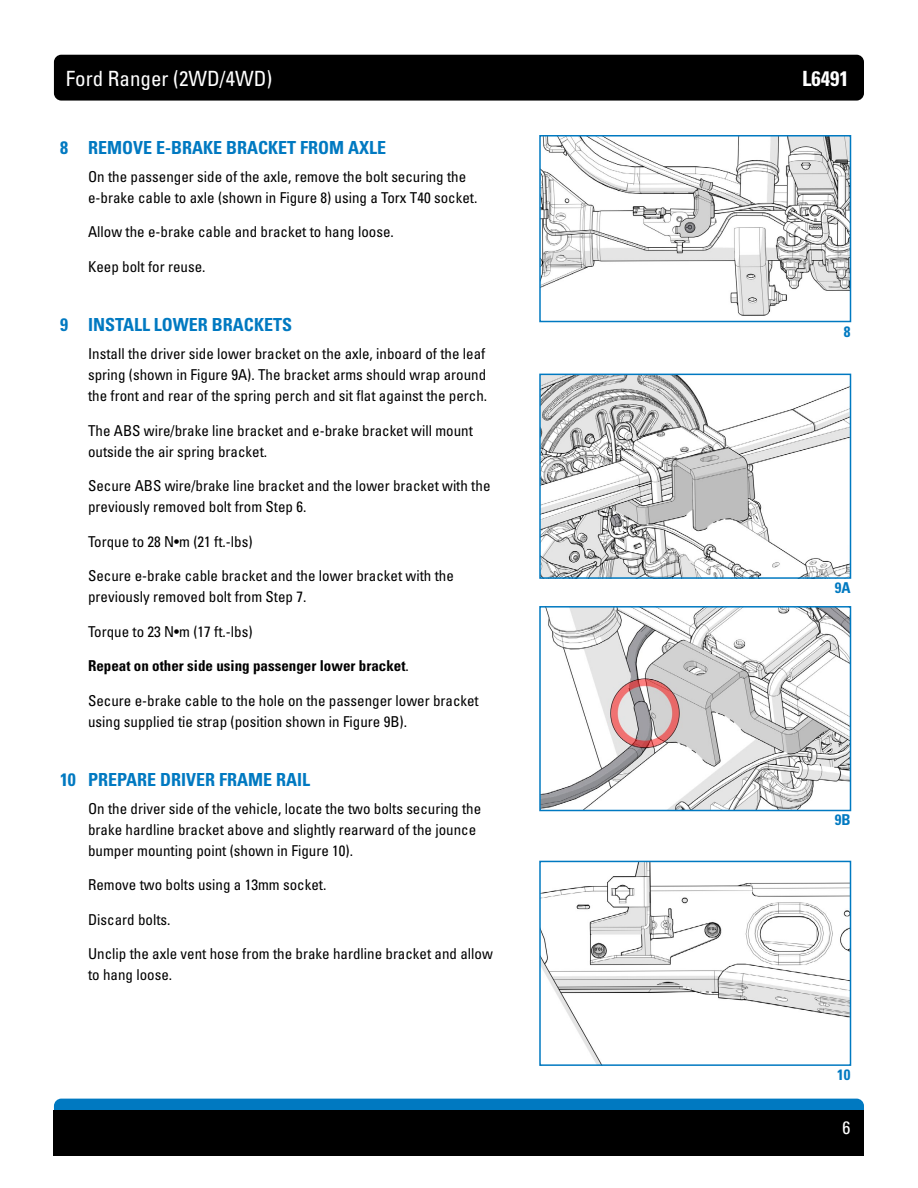
<style>
.page{position:relative;width:918px;height:1188px;background:#fff}
.page>*{position:absolute;margin:0;border:0;box-sizing:border-box;transform-origin:0 0}
.t1{font:condensed 21px "Univers LT Std";color:#fff}
.t2{font:700 condensed 21px "Univers LT Std";color:#fff}
.t3{font:700 condensed 18px "Univers LT Std";color:#0079c1}
.t4{font:condensed 18px "Univers LT Std";color:#fff}
.t5{font:condensed 15px/21px "Univers LT Std";color:#000}
.t6{font:700 condensed 15px "Univers LT Std";color:#000}
.t7{font:700 condensed 15px "Univers LT Std";color:#0079c1}
.s1{font-weight:400}
</style>
<div class="page">
<div style="left:54px;top:55px;width:810px;height:46px;background:#000;border-radius:7px"></div>
<div style="left:54px;top:1099px;width:810px;height:45px;background:#0079c1;border-radius:7px"></div>
<div style="left:54px;top:1110px;width:810px;height:46px;background:#000"></div>
<img style="left:542px;top:138px;width:306px;height:178px">
<div style="left:539px;top:135px;width:312px;height:187px;border:2px solid #0079c1"></div>
<img style="left:542px;top:377px;width:306px;height:199px">
<div style="left:539px;top:374px;width:312px;height:205px;border:2px solid #0079c1"></div>
<img style="left:542px;top:609px;width:306px;height:199px">
<div style="left:539px;top:606px;width:312px;height:205px;border:2px solid #0079c1"></div>
<img style="left:542px;top:864px;width:306px;height:199px">
<div style="left:539px;top:861px;width:312px;height:205px;border:2px solid #0079c1"></div>
<h1 class="t1" style="left:66px;top:65px;width:208px">Ford Ranger (2WD/4WD)</h1>
<h1 class="t2" style="left:802px;top:65px;width:48px">L6491</h1>
<p class="t3" style="left:60px;top:137px;width:328px">8 REMOVE E-BRAKE BRACKET FROM AXLE</p>
<p class="t5" style="left:88px;top:166px;width:391px">On the passenger side of the axle, remove the bolt securing the e-brake cable to axle (shown in Figure 8) using a Torx T40 socket.</p>
<p class="t5" style="left:88px;top:221px;width:307px">Allow the e-brake cable and bracket to hang loose.</p>
<p class="t5" style="left:88px;top:256px;width:119px">Keep bolt for reuse.</p>
<p class="t3" style="left:60px;top:314px;width:234px">9 INSTALL LOWER BRACKETS</p>
<p class="t5" style="left:88px;top:343px;width:401px;text-align:justify">Install the driver side lower bracket on the axle, inboard of the leaf spring (shown in Figure 9A). The bracket arms should wrap around the front and rear of the spring perch and sit flat against the perch.</p>
<p class="t5" style="left:88px;top:420px;width:386px">The ABS wire/brake line bracket and e-brake bracket will mount outside the air spring bracket.</p>
<p class="t5" style="left:88px;top:475px;width:404px">Secure ABS wire/brake line bracket and the lower bracket with the previously removed bolt from Step 6.</p>
<p class="t5" style="left:88px;top:531px;width:166px">Torque to 28 N•m (21 ft.-lbs)</p>
<p class="t5" style="left:88px;top:565px;width:367px">Secure e-brake cable bracket and the lower bracket with the previously removed bolt from Step 7.</p>
<p class="t5" style="left:88px;top:621px;width:166px">Torque to 23 N•m (17 ft.-lbs)</p>
<p class="t6" style="left:88px;top:657px;width:322px">Repeat on other side using passenger lower bracket<span class="s1">.</span></p>
<p class="t5" style="left:88px;top:690px;width:392px">Secure e-brake cable to the hole on the passenger lower bracket using supplied tie strap (position shown in Figure 9B).</p>
<p class="t3" style="left:60px;top:769px;width:252px">10 PREPARE DRIVER FRAME RAIL</p>
<p class="t5" style="left:88px;top:798px;width:395px">On the driver side of the vehicle, locate the two bolts securing the brake hardline bracket above and slightly rearward of the jounce bumper mounting point (shown in Figure 10).</p>
<p class="t5" style="left:88px;top:874px;width:240px">Remove two bolts using a 13mm socket.</p>
<p class="t5" style="left:88px;top:909px;width:84px">Discard bolts.</p>
<p class="t5" style="left:88px;top:943px;width:406px">Unclip the axle vent hose from the brake hardline bracket and allow to hang loose.</p>
<p class="t7" style="left:844px;top:322px;width:8px">8</p>
<p class="t7" style="left:835px;top:579px;width:17px">9A</p>
<p class="t7" style="left:835px;top:811px;width:17px">9B</p>
<p class="t7" style="left:837px;top:1066px;width:15px">10</p>
<p class="t4" style="left:843px;top:1116px;width:9px">6</p>
</div>
